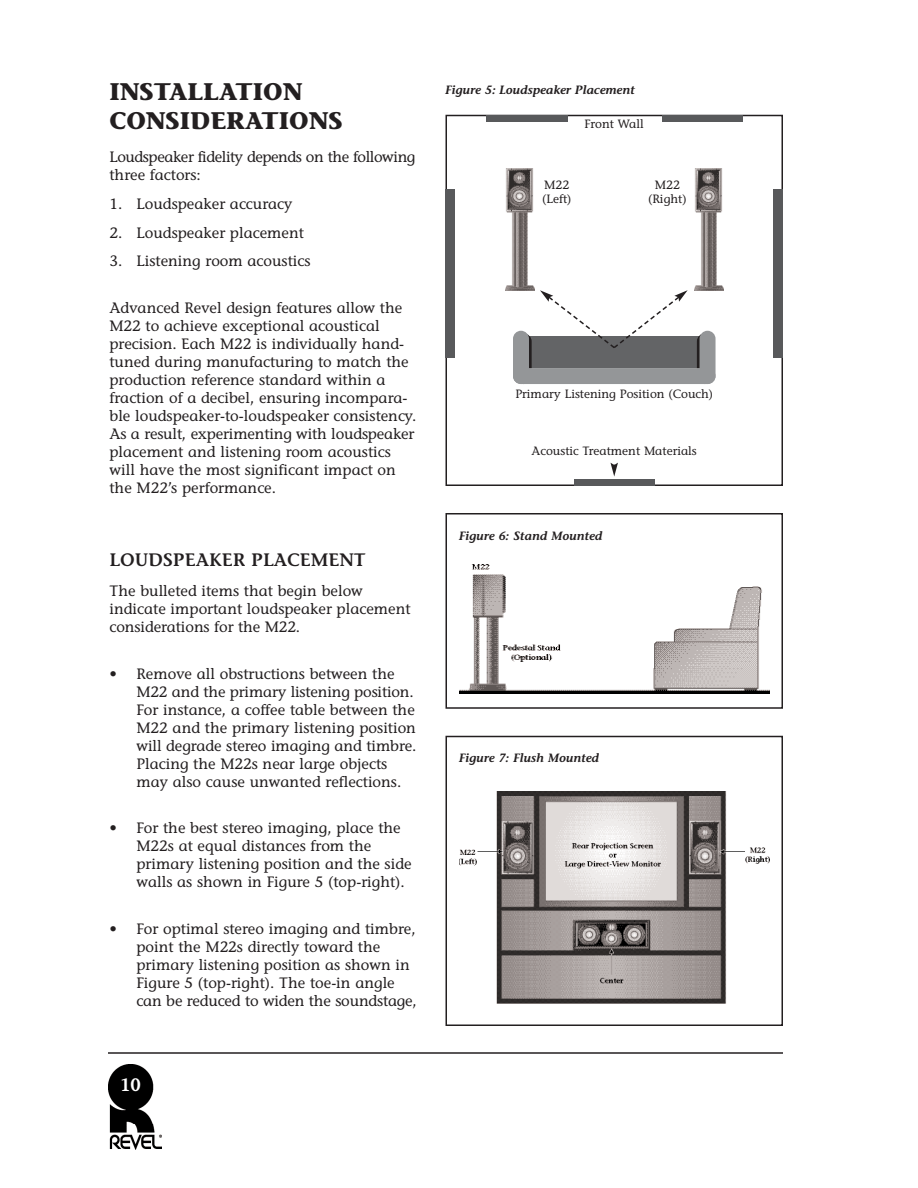
<style>
.page{position:relative;width:918px;height:1188px;background:#fff}
.page>*{position:absolute;margin:0;border:0;box-sizing:border-box;transform-origin:0 0}
.t1{font:700 24px/28.8px "Stone Informal";color:#231f20}
.t2{font:600 18px "Stone Informal";color:#231f20}
.t3{font:600 18px "Stone Informal";color:#fff}
.t4{font:15px/18px "Stone Informal";color:#231f20}
.t5{font:15px/18px "Stone Informal";letter-spacing:-.03em;color:#231f20}
.t6{font:12px/14.4px "Stone Informal";color:#231f20}
.t7{font:italic 600 12px "Stone Informal";color:#231f20}
</style>
<div class="page">
<img style="left:108px;top:1065px;width:46px;height:59px">
<img style="left:109px;top:1124px;width:53px;height:25px">
<hr style="left:108px;top:1052px;width:675px;height:2px;background:#231f20">
<div style="left:446px;top:189px;width:9px;height:169px;background:#58595b"></div>
<div style="left:773px;top:189px;width:10px;height:169px;background:#58595b"></div>
<div style="left:529px;top:336px;width:171px;height:32px;background:#636466"></div>
<div style="left:516px;top:333px;width:16px;height:51px;background:#231f20;border-radius:8px"></div>
<svg style="left:697px;top:333px;width:16px;height:51px"></svg>
<div style="left:700px;top:331px;width:16px;height:53px;background:#949698;border-radius:8px"></div>
<div style="left:513px;top:331px;width:16px;height:53px;background:#949698;border-radius:8px"></div>
<div style="left:513px;top:368px;width:203px;height:16px;background:#949698;border-radius:8px"></div>
<svg style="left:540px;top:290px;width:148px;height:58px"></svg>
<img style="left:694px;top:169px;width:29px;height:121px">
<img style="left:505px;top:169px;width:29px;height:121px">
<div style="left:486px;top:115px;width:81px;height:6px;background:#58595b"></div>
<div style="left:574px;top:479px;width:81px;height:7px;background:#58595b"></div>
<div style="left:662px;top:115px;width:81px;height:6px;background:#58595b"></div>
<svg style="left:610px;top:463px;width:8px;height:14px"></svg>
<div style="left:446px;top:513px;width:337px;height:196px;border:2px solid #231f20"></div>
<img style="left:471px;top:564px;width:291px;height:101px">
<img style="left:459px;top:665px;width:310px;height:28px">
<div style="left:446px;top:736px;width:337px;height:290px;border:2px solid #231f20"></div>
<img style="left:496px;top:792px;width:230px;height:39px">
<img style="left:459px;top:831px;width:310px;height:173px">
<h1 class="t1" style="left:110px;top:80px;width:235px">INSTALLATION<br>CONSIDERATIONS</h1>
<p class="t5" style="left:110px;top:149px;width:307px">Loudspeaker fidelity depends on the following three factors:</p>
<p class="t4" style="left:110px;top:196px;width:184px">1. Loudspeaker accuracy</p>
<p class="t4" style="left:110px;top:225px;width:196px">2. Loudspeaker placement</p>
<p class="t4" style="left:110px;top:254px;width:203px">3. Listening room acoustics</p>
<p class="t4" style="left:110px;top:300px;width:308px">Advanced Revel design features allow the M22 to achieve exceptional acoustical precision. Each M22 is individually hand&shy;tuned during manufacturing to match the production reference standard within a fraction of a decibel, ensuring incompara&shy;ble loudspeaker-to-loudspeaker consistency.<br>As a result, experimenting with loudspeaker placement and listening room acoustics will have the most significant impact on the M22’s performance.</p>
<p class="t2" style="left:110px;top:552px;width:258px">LOUDSPEAKER PLACEMENT</p>
<p class="t4" style="left:110px;top:583px;width:303px">The bulleted items that begin below indicate important loudspeaker placement considerations for the M22.</p>
<p class="t4" style="left:136px;top:666px;width:282px;text-indent:-27px">• Remove all obstructions between the M22 and the primary listening position.<br>For instance, a coffee table between the M22 and the primary listening position will degrade stereo imaging and timbre.<br>Placing the M22s near large objects may also cause unwanted reflections.</p>
<p class="t4" style="left:136px;top:821px;width:277px;text-indent:-27px">• For the best stereo imaging, place the M22s at equal distances from the primary listening position and the side walls as shown in Figure 5 (top-right).</p>
<p class="t4" style="left:136px;top:921px;width:282px;text-indent:-27px">• For optimal stereo imaging and timbre, point the M22s directly toward the primary listening position as shown in Figure 5 (top-right). The toe-in angle can be reduced to widen the soundstage,</p>
<p class="t3" style="left:120px;top:1078px;width:22px">10</p>
<p class="t7" style="left:445px;top:85px;width:191px">Figure 5: Loudspeaker Placement</p>
<p class="t6" style="left:585px;top:118px;width:61px">Front Wall</p>
<p class="t6" style="left:542px;top:179px;width:31px">M22 (Left)</p>
<p class="t6" style="left:648px;top:179px;width:40px;text-align:center">M22 (Right)</p>
<p class="t6" style="left:515px;top:388px;width:199px">Primary Listening Position (Couch)</p>
<p class="t6" style="left:532px;top:445px;width:167px">Acoustic Treatment Materials</p>
<p class="t7" style="left:459px;top:531px;width:145px">Figure 6: Stand Mounted</p>
<p class="t7" style="left:459px;top:753px;width:142px">Figure 7: Flush Mounted</p>
</div>
